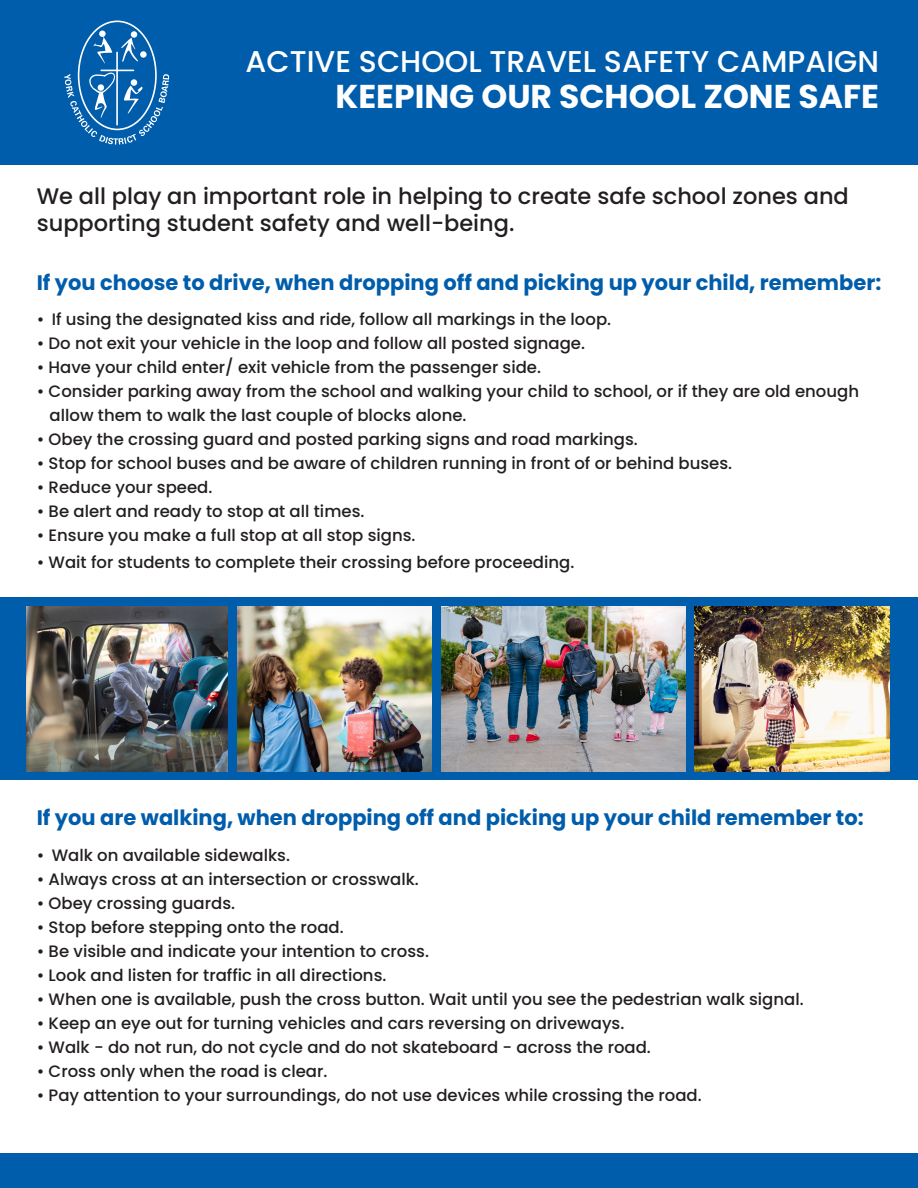
<style>
.page{position:relative;width:918px;height:1188px;background:#fff}
.page>*{position:absolute;margin:0;border:0;box-sizing:border-box;transform-origin:0 0}
.t1{font:700 33px "Poppins";color:#fff}
.t2{font:500 30px "Poppins";color:#fff}
.t3{font:500 22.5px/27px "Poppins";color:#231f20}
.t4{font:700 21px "Poppins";color:#005dab}
.t5{font:500 16.5px/24px "Poppins";color:#231f20}
</style>
<div class="page">
<div style="left:0;top:597px;width:918px;height:183px;background:#005dab"></div>
<div style="left:0;top:0;width:918px;height:165px;background:#005dab"></div>
<div style="left:0;top:1153px;width:918px;height:35px;background:#005dab"></div>
<img style="left:26px;top:607px;width:201px;height:164px">
<img style="left:441px;top:607px;width:244px;height:164px">
<img style="left:237px;top:607px;width:194px;height:164px">
<img style="left:695px;top:607px;width:194px;height:164px">
<div style="left:99px;top:31px;width:7px;height:6px;background:#fff;border-radius:50%"></div>
<div style="left:131px;top:31px;width:6px;height:7px;background:#fff;border-radius:50%"></div>
<svg style="left:140px;top:51px;width:7px;height:7px"></svg>
<svg style="left:93px;top:36px;width:19px;height:28px"></svg>
<svg style="left:121px;top:38px;width:17px;height:24px"></svg>
<hr style="left:116px;top:52px;width:2px;height:73px;background:#fff">
<hr style="left:101px;top:70px;width:33px;height:1px;background:#fff">
<svg style="left:64px;top:73px;width:105px;height:72px"></svg>
<p class="t2" style="left:246px;top:44px;width:635px">ACTIVE SCHOOL TRAVEL SAFETY CAMPAIGN</p>
<p class="t1" style="left:335px;top:77px;width:545px">KEEPING OUR SCHOOL ZONE SAFE</p>
<p class="t3" style="left:37px;top:183px;width:814px">We all play an important role in helping to create safe school zones and supporting student safety and well-being.</p>
<p class="t4" style="left:37px;top:270px;width:846px">If you choose to drive, when dropping off and picking up your child, remember:</p>
<p class="t5" style="left:37px;top:308px;width:576px">• If using the designated kiss and ride, follow all markings in the loop.</p>
<p class="t5" style="left:37px;top:332px;width:550px">• Do not exit your vehicle in the loop and follow all posted signage.</p>
<p class="t5" style="left:37px;top:356px;width:506px">• Have your child enter/ exit vehicle from the passenger side.</p>
<p class="t5" style="left:50px;top:380px;width:811px;text-indent:-13px">• Consider parking away from the school and walking your child to school, or if they are old enough allow them to walk the last couple of blocks alone.</p>
<p class="t5" style="left:37px;top:428px;width:603px">• Obey the crossing guard and posted parking signs and road markings.</p>
<p class="t5" style="left:37px;top:452px;width:697px">• Stop for school buses and be aware of children running in front of or behind buses.</p>
<p class="t5" style="left:37px;top:476px;width:177px">• Reduce your speed.</p>
<p class="t5" style="left:37px;top:500px;width:329px">• Be alert and ready to stop at all times.</p>
<p class="t5" style="left:37px;top:524px;width:380px">• Ensure you make a full stop at all stop signs.</p>
<p class="t5" style="left:37px;top:551px;width:539px">• Wait for students to complete their crossing before proceeding.</p>
<p class="t4" style="left:37px;top:806px;width:829px">If you are walking, when dropping off and picking up your child remember to:</p>
<p class="t5" style="left:37px;top:843px;width:255px">• Walk on available sidewalks.</p>
<p class="t5" style="left:37px;top:867px;width:384px">• Always cross at an intersection or crosswalk.</p>
<p class="t5" style="left:37px;top:891px;width:200px">• Obey crossing guards.</p>
<p class="t5" style="left:37px;top:915px;width:308px">• Stop before stepping onto the road.</p>
<p class="t5" style="left:37px;top:939px;width:394px">• Be visible and indicate your intention to cross.</p>
<p class="t5" style="left:37px;top:963px;width:351px">• Look and listen for traffic in all directions.</p>
<p class="t5" style="left:37px;top:987px;width:768px">• When one is available, push the cross button. Wait until you see the pedestrian walk signal.</p>
<p class="t5" style="left:37px;top:1011px;width:589px">• Keep an eye out for turning vehicles and cars reversing on driveways.</p>
<p class="t5" style="left:37px;top:1035px;width:616px">• Walk - do not run, do not cycle and do not skateboard - across the road.</p>
<p class="t5" style="left:37px;top:1059px;width:292px">• Cross only when the road is clear.</p>
<p class="t5" style="left:37px;top:1083px;width:667px">• Pay attention to your surroundings, do not use devices while crossing the road.</p>
</div>
